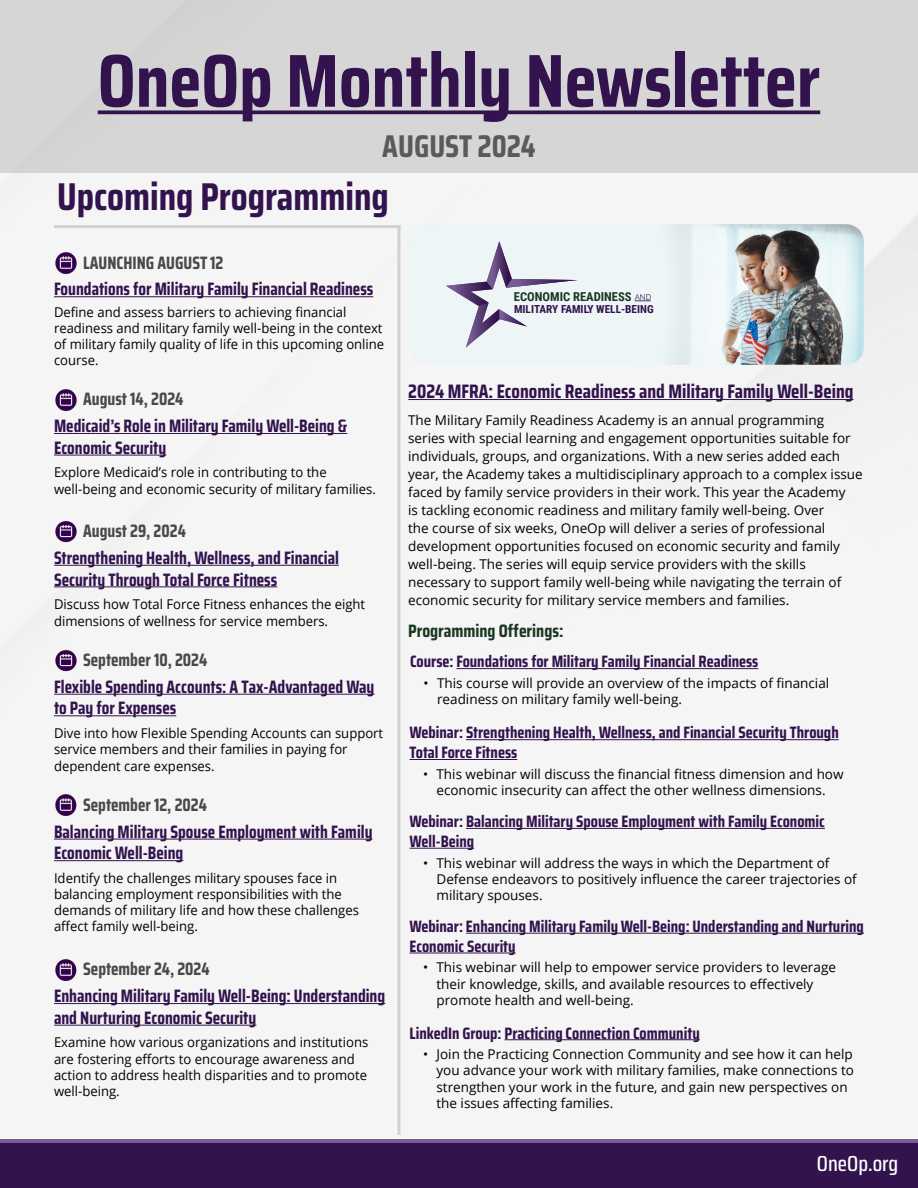
<style>
.page{position:relative;width:918px;height:1188px;background:#fff}
.page>*{position:absolute;margin:0;border:0;box-sizing:border-box;transform-origin:0 0}
.t1{font:700 75px "Saira Condensed";color:#33134d}
.t2{font:700 38.85px "Saira Condensed";color:#33134d}
.t3{font:700 31.5px "Saira Condensed";color:#5a5a5a}
.t4{font:500 21.75px "Saira Condensed";color:#fff}
.t5{font:700 19.5px "Saira Condensed";color:#33134d}
.t6{font:700 18px/21.6px "Saira Condensed";color:#33134d}
.t7{font:700 18px "Saira Condensed";color:#49484b}
.t8{font:700 18px "Saira Condensed";color:#19381f}
.t9{font:700 16.5px/19.8px "Saira Condensed";color:#33134d}
.t10{font:13.5px/16.2px "Open Sans";color:#000}
.t11{font:700 12.3px "Roboto Condensed";color:#18381e}
.t12{font:700 11.1px "Roboto Condensed";color:#32124c}
.t13{font:8.25px "Raleway";color:#32124c;scale:.93 1}
</style>
<div class="page">
<svg style="left:0;top:1139px;width:918px;height:5px;background:#694e85"></svg>
<div style="left:0;top:0;width:918px;height:173px;background:#d6d6d6"></div>
<svg style="left:98px;top:110px;width:722px;height:4px;background:#45295c"></svg>
<img style="left:54px;top:251px;width:24px;height:24px">
<img style="left:54px;top:388px;width:24px;height:24px">
<img style="left:54px;top:520px;width:24px;height:23px">
<img style="left:54px;top:649px;width:24px;height:23px">
<img style="left:54px;top:794px;width:24px;height:23px">
<img style="left:54px;top:958px;width:24px;height:24px">
<img style="left:408px;top:224px;width:456px;height:141px">
<div style="left:0;top:1144px;width:918px;height:44px;background:#33134d"></div>
<hr style="left:54px;top:225px;width:346px;height:3px;background:#cfd1d2">
<hr style="left:398px;top:225px;width:2px;height:910px;background:#cfd1d2">
<hr style="left:408px;top:399px;width:446px;height:1px;background:#33134d">
<svg style="left:446px;top:241px;width:132px;height:106px;background:#d6d9e3"></svg>
<svg style="left:635px;top:301px;width:16px;height:1px"></svg>
<hr style="left:54px;top:296px;width:319px;height:1px;background:#33134d">
<hr style="left:54px;top:433px;width:293px;height:1px;background:#33134d">
<hr style="left:54px;top:455px;width:112px;height:1px;background:#33134d">
<hr style="left:54px;top:565px;width:285px;height:1px;background:#33134d">
<hr style="left:54px;top:586px;width:223px;height:1px;background:#33134d">
<hr style="left:54px;top:694px;width:321px;height:1px;background:#33134d">
<hr style="left:54px;top:715px;width:122px;height:1px;background:#33134d">
<hr style="left:54px;top:839px;width:319px;height:1px;background:#33134d">
<hr style="left:54px;top:860px;width:129px;height:1px;background:#33134d">
<hr style="left:54px;top:1003px;width:331px;height:1px;background:#33134d">
<hr style="left:54px;top:1025px;width:202px;height:1px;background:#33134d">
<hr style="left:456px;top:668px;width:302px;height:1px;background:#33134d">
<hr style="left:466px;top:739px;width:373px;height:1px;background:#33134d">
<hr style="left:410px;top:759px;width:107px;height:1px;background:#33134d">
<hr style="left:466px;top:828px;width:359px;height:1px;background:#33134d">
<hr style="left:410px;top:848px;width:64px;height:1px;background:#33134d">
<hr style="left:466px;top:933px;width:398px;height:1px;background:#33134d">
<hr style="left:410px;top:953px;width:106px;height:1px;background:#33134d">
<hr style="left:505px;top:1039px;width:195px;height:1px;background:#33134d">
<p class="t1" style="left:98px;top:23px;width:724px">OneOp Monthly Newsletter</p>
<p class="t3" style="left:382px;top:122px;width:155px">AUGUST 2024</p>
<p class="t2" style="left:57px;top:167px;width:333px">Upcoming Programming</p>
<p class="t7" style="left:83px;top:249px;width:142px">LAUNCHING AUGUST 12</p>
<p class="t6" style="left:54px;top:278px;width:321px">Foundations for Military Family Financial Readiness</p>
<p class="t10" style="left:54px;top:303px;width:332px">Define and assess barriers to achieving financial readiness and military family well-being in the context of military family quality of life in this upcoming online course.</p>
<p class="t7" style="left:83px;top:385px;width:102px">August 14, 2024</p>
<p class="t6" style="left:54px;top:415px;width:295px">Medicaid’s Role in Military Family Well-Being &amp;<br>Economic Security</p>
<p class="t10" style="left:54px;top:464px;width:274px">Explore Medicaid’s role in contributing to the</p>
<p class="t10" style="left:54px;top:480px;width:324px">well-being and economic security of military families.</p>
<p class="t7" style="left:83px;top:517px;width:104px">August 29, 2024</p>
<p class="t6" style="left:54px;top:547px;width:286px">Strengthening Health, Wellness, and Financial<br>Security Through Total Force Fitness</p>
<p class="t10" style="left:54px;top:596px;width:313px">Discuss how Total Force Fitness enhances the eight dimensions of wellness for service members.</p>
<p class="t7" style="left:83px;top:646px;width:126px">September 10, 2024</p>
<p class="t6" style="left:54px;top:676px;width:322px">Flexible Spending Accounts: A Tax-Advantaged Way to Pay for Expenses</p>
<p class="t10" style="left:54px;top:725px;width:331px">Dive into how Flexible Spending Accounts can support service members and their families in paying for dependent care expenses.</p>
<p class="t7" style="left:83px;top:791px;width:125px">September 12, 2024</p>
<p class="t6" style="left:54px;top:820px;width:320px">Balancing Military Spouse Employment with Family<br>Economic Well-Being</p>
<p class="t10" style="left:54px;top:869px;width:306px">Identify the challenges military spouses face in balancing employment responsibilities with the demands of military life and how these challenges affect family well-being.</p>
<p class="t7" style="left:83px;top:955px;width:128px">September 24, 2024</p>
<p class="t6" style="left:54px;top:985px;width:333px">Enhancing Military Family Well-Being: Understanding and Nurturing Economic Security</p>
<p class="t10" style="left:54px;top:1034px;width:316px">Examine how various organizations and institutions are fostering efforts to encourage awareness and action to address health disparities and to promote well-being.</p>
<p class="t11" style="left:514px;top:288px;width:119px">ECONOMIC READINESS</p>
<p class="t12" style="left:514px;top:301px;width:141px">MILITARY FAMILY WELL-BEING</p>
<p class="t13" style="left:635px;top:292px;width:19px">AND</p>
<p class="t5" style="left:408px;top:376px;width:447px">2024 MFRA: Economic Readiness and Military Family Well-Being</p>
<p class="t10" style="left:408px;top:411px;width:456px;line-height:18px">The Military Family Readiness Academy is an annual programming series with special learning and engagement opportunities suitable for individuals, groups, and organizations. With a new series added each year, the Academy takes a multidisciplinary approach to a complex issue faced by family service providers in their work. This year the Academy<br>is tackling economic readiness and military family well-being. Over<br>the course of six weeks, OneOp will deliver a series of professional development opportunities focused on economic security and family well-being. The series will equip service providers with the skills necessary to support family well-being while navigating the terrain of economic security for military service members and families.</p>
<p class="t8" style="left:408px;top:617px;width:157px">Programming Offerings:</p>
<h4 class="t9" style="left:410px;top:652px;width:350px">Course: Foundations for Military Family Financial Readiness</h4>
<p class="t10" style="left:437px;top:675px;width:394px;text-indent:-14px">• This course will provide an overview of the impacts of financial readiness on military family well-being.</p>
<h4 class="t9" style="left:410px;top:723px;width:431px">Webinar: Strengthening Health, Wellness, and Financial Security Through<br>Total Force Fitness</h4>
<p class="t10" style="left:423px;top:766px;width:422px;text-align:center">• This webinar will discuss the financial fitness dimension and how economic insecurity can affect the other wellness dimensions.</p>
<h4 class="t9" style="left:410px;top:811px;width:417px">Webinar: Balancing Military Spouse Employment with Family Economic</h4>
<p class="t9" style="left:410px;top:831px;width:66px">Well-Being</p>
<p class="t10" style="left:436px;top:854px;width:422px;text-indent:-14px">• This webinar will address the ways in which the Department of<br>Defense endeavors to positively influence the career trajectories of military spouses.</p>
<h4 class="t9" style="left:410px;top:916px;width:456px">Webinar: Enhancing Military Family Well-Being: Understanding and Nurturing<br>Economic Security</h4>
<p class="t10" style="left:436px;top:959px;width:401px;text-indent:-14px">• This webinar will help to empower service providers to leverage their knowledge, skills, and available resources to effectively promote health and well-being.</p>
<h4 class="t9" style="left:410px;top:1023px;width:292px">LinkedIn Group: Practicing Connection Community</h4>
<p class="t10" style="left:436px;top:1046px;width:419px;text-indent:-14px">• Join the Practicing Connection Community and see how it can help you advance your work with military families, make connections to strengthen your work in the future, and gain new perspectives on the issues affecting families.</p>
<p class="t4" style="left:817px;top:1148px;width:83px">OneOp.org</p>
</div>
